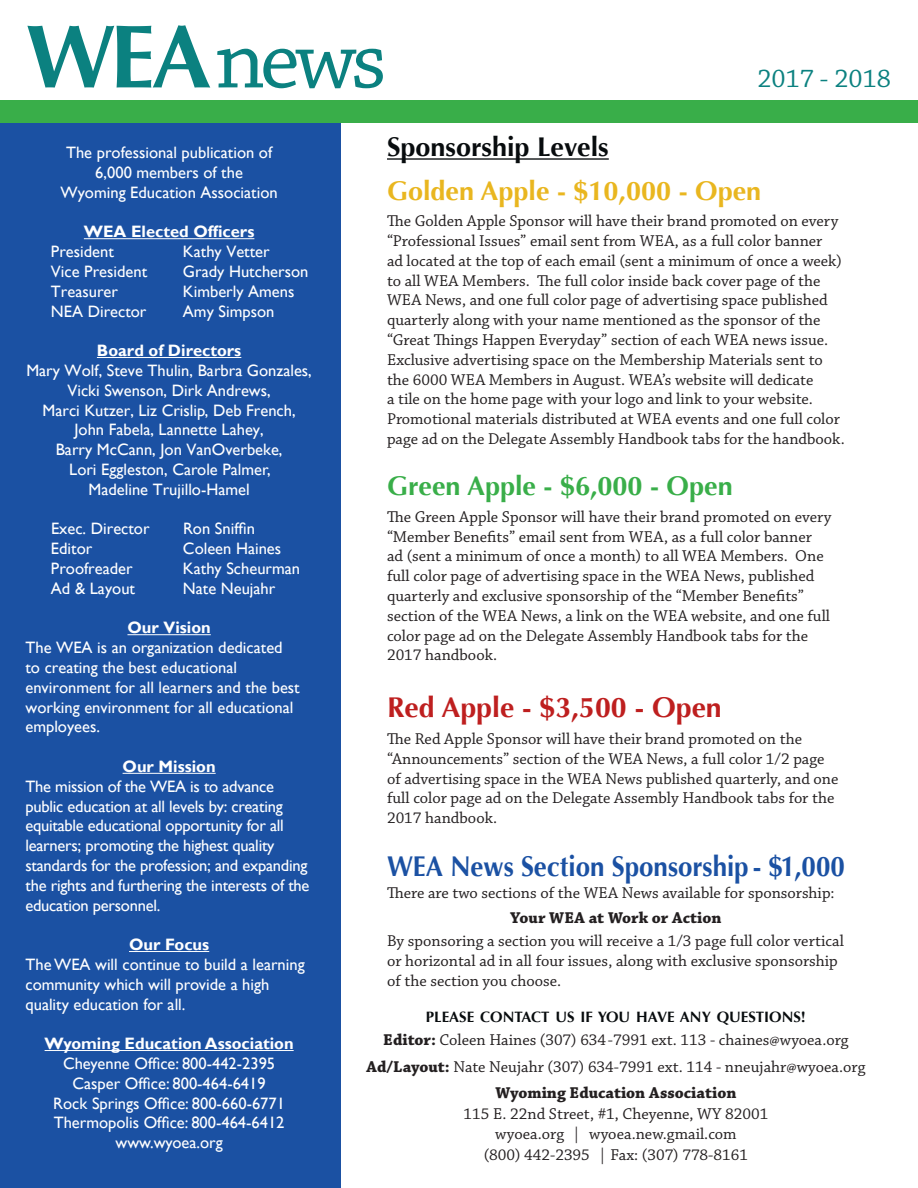
<style>
.page{position:relative;width:918px;height:1188px;background:#fff}
.page>*{position:absolute;margin:0;border:0;box-sizing:border-box;transform-origin:0 0}
.t1{font:90px "Chaparral Pro";color:#0b8180}
.WEA_News_Body_Text{font:700 28.5px "Optima";color:#1b51a3;scale:.91 1}
.WEA_News_Body_Text-2{font:700 28.5px "Optima";color:#be1f1f}
.WEA_News_Body_Text-3{font:700 27px "Optima";color:#e9b61f}
.WEA_News_Body_Text-4{font:700 27px "Optima";color:#39ae49}
.WEA_News_Body_Text-5{font:700 27px "Optima";color:#080c0e}
.t2{font:27px "Chaparral Pro";color:#0b8180}
.WEA_News_Body_Text-6{font:16.5px/19.8px "Chaparral Pro";color:#231f20}
.t3{font:16.5px/19.8px "Gill Sans";color:#fff}
.t4{font:700 16.5px "Gill Sans";color:#fff}
.WEA_News_Body_Text-7{font:700 16.5px "Chaparral Pro";color:#231f20}
.WEA_News_Body_Text-8{font:700 15px "Optima";color:#080c0e}
.s1{font-family:"Optima";font-weight:700}
.s2{font-weight:700}
</style>
<div class="page">
<div style="left:0;top:123px;width:340px;height:1065px;background:#1b51a3"></div>
<div style="left:0;top:100px;width:918px;height:23px;background:#39ae49"></div>
<hr style="left:84px;top:238px;width:170px;height:1px;background:#fff">
<hr style="left:97px;top:357px;width:144px;height:1px;background:#fff">
<hr style="left:127px;top:634px;width:84px;height:1px;background:#fff">
<hr style="left:123px;top:773px;width:93px;height:1px;background:#fff">
<hr style="left:129px;top:951px;width:80px;height:1px;background:#fff">
<hr style="left:45px;top:1050px;width:249px;height:1px;background:#fff">
<hr style="left:387px;top:158px;width:222px;height:2px;background:#080c0e">
<p class="t1" style="left:26px;top:9px;width:363px"><span class="s1">WEA</span>news</p>
<p class="t2" style="left:757px;top:64px;width:135px">2017 - 2018</p>
<p class="t3" style="left:61px;top:143px;width:219px;text-align:center">The professional publication of<br>6,000 members of the<br>Wyoming Education Association</p>
<p class="t4" style="left:84px;top:222px;width:172px">WEA Elected Officers</p>
<p class="t3" style="left:51px;top:242px;width:64px">President</p>
<p class="t3" style="left:183px;top:242px;width:88px">Kathy Vetter</p>
<p class="t3" style="left:51px;top:262px;width:98px">Vice President</p>
<p class="t3" style="left:183px;top:262px;width:127px">Grady Hutcherson</p>
<p class="t3" style="left:51px;top:282px;width:69px">Treasurer</p>
<p class="t3" style="left:183px;top:282px;width:113px">Kimberly Amens</p>
<p class="t3" style="left:51px;top:302px;width:97px">NEA Director</p>
<p class="t3" style="left:183px;top:302px;width:93px">Amy Simpson</p>
<p class="t4" style="left:97px;top:341px;width:146px">Board of Directors</p>
<p class="t3" style="left:26px;top:361px;width:287px;text-align:center">Mary Wolf, Steve Thulin, Barbra Gonzales,<br>Vicki Swenson, Dirk Andrews,<br>Marci Kutzer, Liz Crislip, Deb French,<br>John Fabela, Lannette Lahey,<br>Barry McCann, Jon VanOverbeke,<br>Lori Eggleston, Carole Palmer,<br>Madeline Trujillo-Hamel</p>
<p class="t3" style="left:51px;top:519px;width:100px">Exec. Director</p>
<p class="t3" style="left:183px;top:519px;width:73px">Ron Sniffin</p>
<p class="t3" style="left:51px;top:539px;width:43px">Editor</p>
<p class="t3" style="left:183px;top:539px;width:100px">Coleen Haines</p>
<p class="t3" style="left:51px;top:559px;width:83px">Proofreader</p>
<p class="t3" style="left:183px;top:559px;width:119px">Kathy Scheurman</p>
<p class="t3" style="left:51px;top:579px;width:86px">Ad &amp; Layout</p>
<p class="t3" style="left:183px;top:579px;width:94px">Nate Neujahr</p>
<p class="t4" style="left:127px;top:618px;width:85px">Our Vision</p>
<p class="t3" style="left:26px;top:638px;width:276px">The WEA is an organization dedicated to creating the best educational environment for all learners and the best working environment for all educational employees.</p>
<p class="t4" style="left:123px;top:757px;width:95px">Our Mission</p>
<p class="t3" style="left:26px;top:777px;width:286px">The mission of the WEA is to advance public education at all levels by: creating equitable educational opportunity for all learners; promoting the highest quality standards for the profession; and expanding the rights and furthering the interests of the education personnel.</p>
<p class="t4" style="left:129px;top:935px;width:82px">Our Focus</p>
<p class="t3" style="left:26px;top:955px;width:281px">The WEA will continue to build a learning community which will provide a high quality education for all.</p>
<p class="t4" style="left:45px;top:1034px;width:251px">Wyoming Education Association</p>
<p class="t3" style="left:63px;top:1054px;width:214px">Cheyenne Office: 800-442-2395</p>
<p class="t3" style="left:73px;top:1074px;width:195px">Casper Office: 800-464-6419</p>
<p class="t3" style="left:53px;top:1094px;width:233px">Rock Springs Office: 800-660-6771</p>
<p class="t3" style="left:54px;top:1113px;width:232px">Thermopolis Office: 800-464-6412</p>
<p class="t3" style="left:115px;top:1133px;width:109px">www.wyoea.org</p>
<p class="WEA_News_Body_Text-5" style="left:387px;top:131px;width:223px">Sponsorship Levels</p>
<p class="WEA_News_Body_Text-3" style="left:387px;top:175px;width:376px">Golden Apple - $10,000 - Open</p>
<p class="WEA_News_Body_Text-6" style="left:387px;top:212px;width:459px">The Golden Apple Sponsor will have their brand promoted on every “Professional Issues” email sent from WEA, as a full color banner<br>ad located at the top of each email (sent a minimum of once a week) to all WEA Members. The full color inside back cover page of the WEA News, and one full color page of advertising space published quarterly along with your name mentioned as the sponsor of the “Great Things Happen Everyday” section of each WEA news issue.<br>Exclusive advertising space on the Membership Materials sent to the 6000 WEA Members in August. WEA’s website will dedicate<br>a tile on the home page with your logo and link to your website.<br>Promotional materials distributed at WEA events and one full color page ad on the Delegate Assembly Handbook tabs for the handbook.</p>
<p class="WEA_News_Body_Text-4" style="left:387px;top:470px;width:347px">Green Apple - $6,000 - Open</p>
<p class="WEA_News_Body_Text-6" style="left:387px;top:507px;width:446px">The Green Apple Sponsor will have their brand promoted on every “Member Benefits” email sent from WEA, as a full color banner ad (sent a minimum of once a month) to all WEA Members. One full color page of advertising space in the WEA News, published quarterly and exclusive sponsorship of the “Member Benefits” section of the WEA News, a link on the WEA website, and one full color page ad on the Delegate Assembly Handbook tabs for the 2017 handbook.</p>
<p class="WEA_News_Body_Text-2" style="left:387px;top:691px;width:336px">Red Apple - $3,500 - Open</p>
<p class="WEA_News_Body_Text-6" style="left:387px;top:730px;width:453px">The Red Apple Sponsor will have their brand promoted on the “Announcements” section of the WEA News, a full color 1/2 page of advertising space in the WEA News published quarterly, and one full color page ad on the Delegate Assembly Handbook tabs for the 2017 handbook.</p>
<p class="WEA_News_Body_Text" style="left:387px;top:850px;width:505px">WEA News Section Sponsorship - $1,000</p>
<p class="WEA_News_Body_Text-6" style="left:387px;top:883px;width:449px">There are two sections of the WEA News available for sponsorship:</p>
<p class="WEA_News_Body_Text-7" style="left:510px;top:908px;width:213px">Your WEA at Work or Action</p>
<p class="WEA_News_Body_Text-6" style="left:387px;top:932px;width:458px">By sponsoring a section you will receive a 1/3 page full color vertical or horizontal ad in all four issues, along with exclusive sponsorship of the section you choose.</p>
<p class="WEA_News_Body_Text-8" style="left:426px;top:1008px;width:382px">PLEASE CONTACT US IF YOU HAVE ANY QUESTIONS!</p>
<p class="WEA_News_Body_Text-6" style="left:383px;top:1031px;width:467px"><span class="s2">Editor:</span> Coleen Haines (307) 634-7991 ext. 113 - chaines@wyoea.org</p>
<p class="WEA_News_Body_Text-6" style="left:366px;top:1057px;width:501px"><span class="s2">Ad/Layout:</span> Nate Neujahr (307) 634-7991 ext. 114 - nneujahr@wyoea.org</p>
<p class="WEA_News_Body_Text-7" style="left:495px;top:1084px;width:243px">Wyoming Education Association</p>
<p class="WEA_News_Body_Text-6" style="left:463px;top:1104px;width:307px">115 E. 22nd Street, #1, Cheyenne, WY 82001</p>
<p class="WEA_News_Body_Text-6" style="left:495px;top:1125px;width:243px">wyoea.org | wyoea.new.gmail.com</p>
<p class="WEA_News_Body_Text-6" style="left:484px;top:1145px;width:266px">(800) 442-2395 | Fax: (307) 778-8161</p>
</div>
